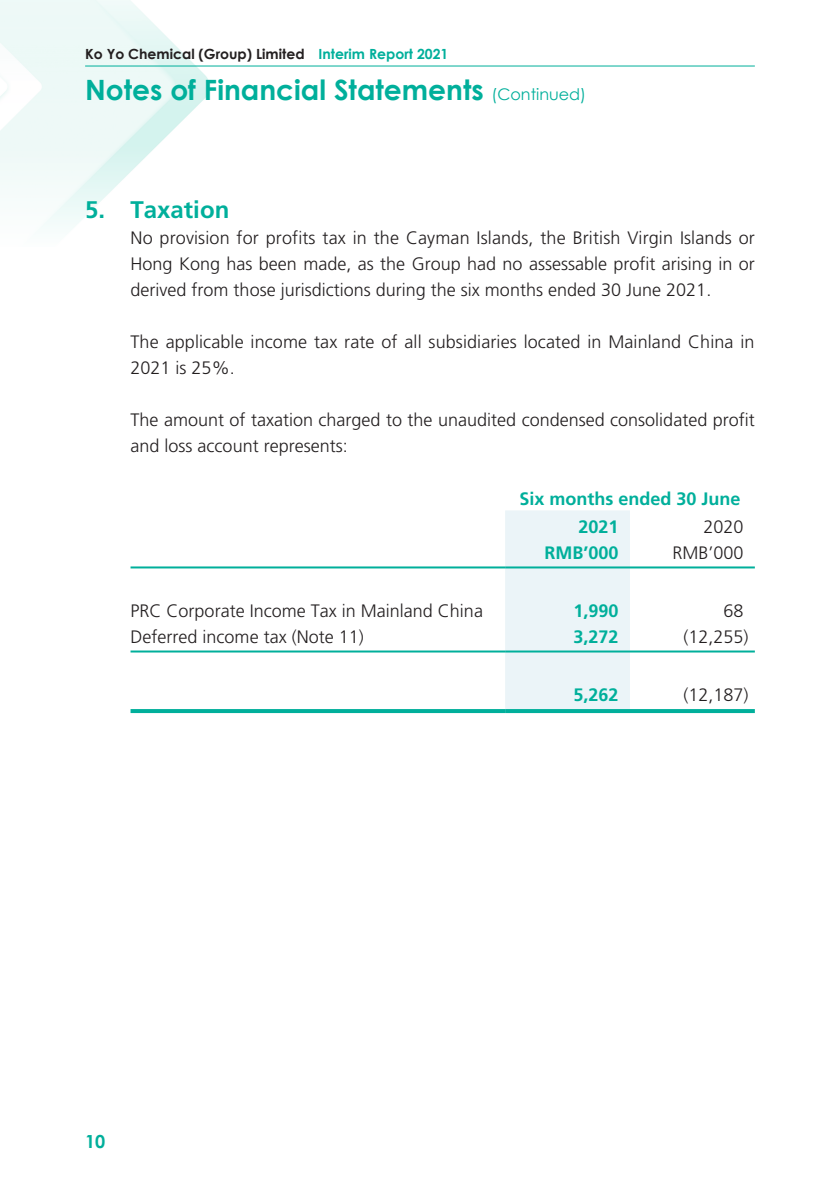
<style>
.page{position:relative;width:840px;height:1191px;background:#fff}
.page>*{position:absolute;margin:0;border:0;box-sizing:border-box;transform-origin:0 0}
.t1{font:700 28px "Century Gothic";color:#00af9b}
.t2{font:700 24px "Frutiger LT Std";color:#00af9b}
.t3{font:300 18px/26px "Frutiger LT Std";color:#231f20}
.t4{font:700 18px/28.8px "Frutiger LT Std";color:#00af9b}
.t5{font:700 18px "Century Gothic";color:#00af9b}
.t6{font:700 14px "Century Gothic";color:#231f20}
.s1{color:#00af9b}
.s2{font-weight:400;font-size:16px}
</style>
<div class="page">
<img style="left:0;top:0;width:229px;height:228px">
<hr style="left:85px;top:65px;width:669px;height:1px;background:#00af9b">
<div style="left:505px;top:510px;width:124px;height:199px;background:#ebf4f8"></div>
<hr style="left:130px;top:566px;width:375px;height:2px;background:#00af9b">
<hr style="left:505px;top:566px;width:124px;height:2px;background:#00af9b">
<hr style="left:629px;top:566px;width:125px;height:2px;background:#00af9b">
<hr style="left:130px;top:650px;width:375px;height:2px;background:#00af9b">
<hr style="left:505px;top:650px;width:124px;height:2px;background:#00af9b">
<hr style="left:629px;top:650px;width:125px;height:2px;background:#00af9b">
<svg style="left:130px;top:709px;width:375px;height:4px"></svg>
<svg style="left:505px;top:709px;width:124px;height:4px"></svg>
<svg style="left:629px;top:709px;width:125px;height:4px"></svg>
<p class="t6" style="left:85px;top:43px;width:364px">Ko Yo Chemical (Group) Limited <span class="s1">Interim Report 2021</span></p>
<h1 class="t1" style="left:85px;top:68px;width:502px">Notes of Financial Statements <span class="s2">(Continued)</span></h1>
<h2 class="t2" style="left:85px;top:196px;width:146px">5. Taxation</h2>
<p class="t3" style="left:130px;top:225px;width:625px;text-align:justify">No provision for profits tax in the Cayman Islands, the British Virgin Islands or Hong Kong has been made, as the Group had no assessable profit arising in or derived from those jurisdictions during the six months ended 30 June 2021.</p>
<p class="t3" style="left:130px;top:329px;width:625px">The applicable income tax rate of all subsidiaries located in Mainland China in<br>2021 is 25%.</p>
<p class="t3" style="left:130px;top:407px;width:625px">The amount of taxation charged to the unaudited condensed consolidated profit and loss account represents:</p>
<p class="t4" style="left:578px;top:484px;width:163px;text-indent:-59px">Six months ended 30 June<br>2021</p>
<p class="t3" style="left:703px;top:514px;width:42px">2020</p>
<p class="t4" style="left:544px;top:539px;width:76px">RMB’000</p>
<p class="t3" style="left:672px;top:540px;width:73px">RMB’000</p>
<p class="t3" style="left:130px;top:598px;width:354px">PRC Corporate Income Tax in Mainland China</p>
<p class="t4" style="left:573px;top:597px;width:47px">1,990</p>
<p class="t3" style="left:723px;top:598px;width:22px">68</p>
<p class="t3" style="left:130px;top:624px;width:235px">Deferred income tax (Note 11)</p>
<p class="t4" style="left:573px;top:623px;width:47px">3,272</p>
<p class="t3" style="left:683px;top:624px;width:67px">(12,255)</p>
<p class="t5" style="left:85px;top:1128px;width:22px">10</p>
<p class="t4" style="left:573px;top:681px;width:47px">5,262</p>
<p class="t3" style="left:683px;top:682px;width:67px">(12,187)</p>
</div>
